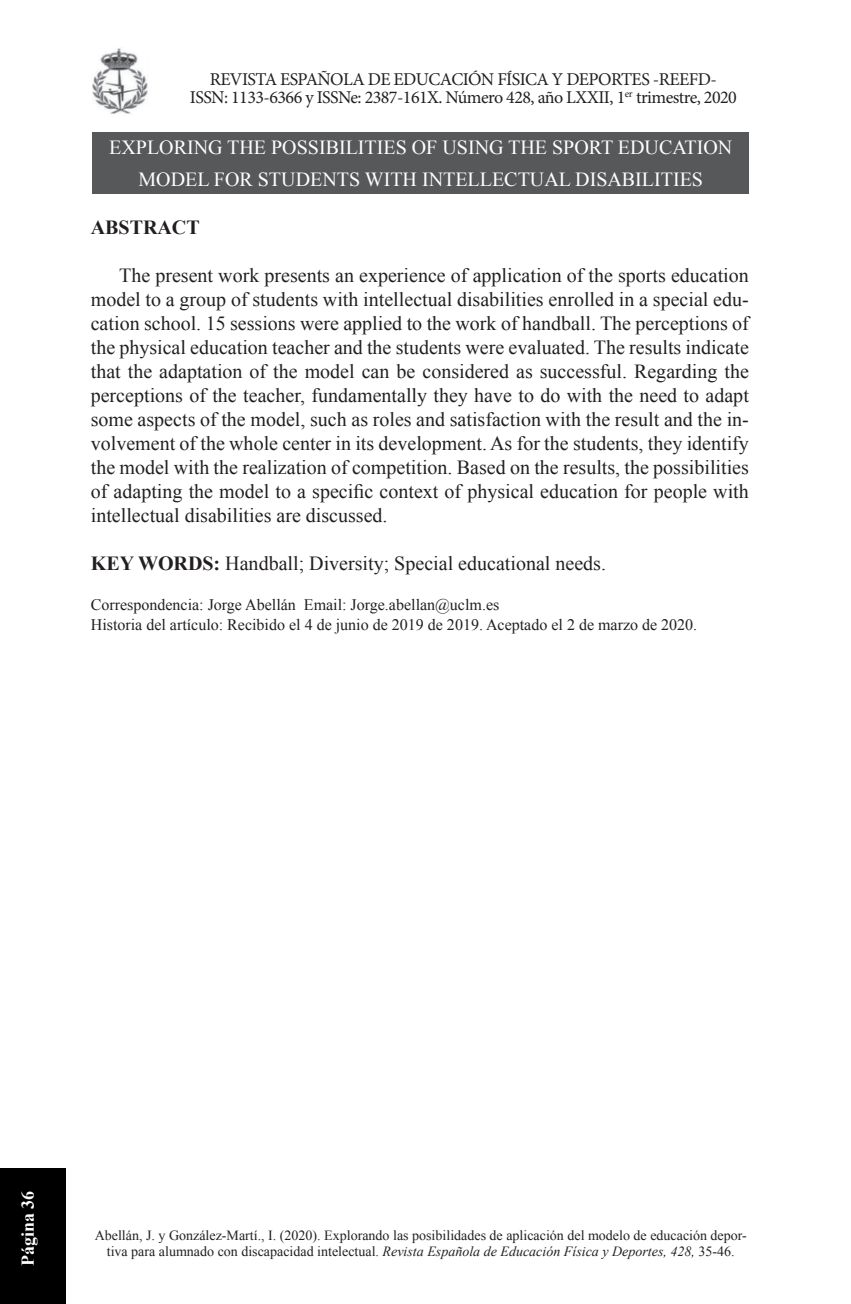
<style>
.page{position:relative;width:851px;height:1304px;background:#fff}
.page>*{position:absolute;margin:0;border:0;box-sizing:border-box;transform-origin:0 0}
.t1{font:20px/24px "Times New Roman";color:#231f20;text-align:justify}
.t2{font:20px "Times New Roman";color:#fff}
.t3{font:700 20px "Times New Roman";color:#231f20}
.t4{font:18px/18px "Minion Pro";letter-spacing:-.03em;color:#231f20;text-align:center}
.t5{font:700 18px "Times New Roman";color:#fff}
.t6{font:16px/20px "Times New Roman";color:#231f20}
.t7{font:14px/16px "Times New Roman";color:#231f20;text-align:center}
.s1{font-weight:700}
.s2{font-style:italic}
</style>
<div class="page">
<div style="left:0;top:1168px;width:66px;height:136px;background:#000"></div>
<img style="left:92px;top:48px;width:56px;height:66px">
<div style="left:93px;top:132px;width:655px;height:62px;background:#57585a"></div>
<p class="t4" style="left:190px;top:70px;width:548px">REVISTA ESPAÑOLA DE EDUCACIÓN FÍSICA Y DEPORTES -REEFD-<br>ISSN: 1133-6366 y ISSNe: 2387-161X. Número 428, año LXXII, 1<sup>er</sup> trimestre, 2020</p>
<p class="t2" style="left:109px;top:134px;width:26px">Exploring</p>
<p class="t2" style="left:227px;top:134px;width:14px">the</p>
<p class="t2" style="left:271px;top:134px;width:12px">possibilities</p>
<p class="t2" style="left:412px;top:134px;width:44px">of using</p>
<p class="t2" style="left:508px;top:134px;width:14px">the</p>
<p class="t2" style="left:552px;top:134px;width:13px">sport</p>
<p class="t2" style="left:617px;top:134px;width:14px">education</p>
<p class="t2" style="left:138px;top:166px;width:16px">model</p>
<p class="t2" style="left:214px;top:166px;width:14px">for</p>
<p class="t2" style="left:258px;top:166px;width:14px">students</p>
<p class="t2" style="left:365px;top:166px;width:14px">with</p>
<p class="t2" style="left:422px;top:166px;width:14px">intellectual</p>
<p class="t2" style="left:575px;top:166px;width:12px">disabilities</p>
<p class="t3" style="left:91px;top:214px;width:110px">ABSTRACT</p>
<p class="t1" style="left:91px;top:263px;width:659px;text-indent:28px">The present work presents an experience of application of the sports education model to a group of students with intellectual disabilities enrolled in a special edu&shy;cation school. 15 sessions were applied to the work of handball. The perceptions of the physical education teacher and the students were evaluated. The results indicate that the adaptation of the model can be considered as successful. Regarding the perceptions of the teacher, fundamentally they have to do with the need to adapt some aspects of the model, such as roles and satisfaction with the result and the in&shy;volvement of the whole center in its development. As for the students, they identify the model with the realization of competition. Based on the results, the possibilities of adapting the model to a specific context of physical education for people with intellectual disabilities are discussed.</p>
<p class="t1" style="left:91px;top:551px;width:516px"><span class="s1">KEY WORDS:</span> Handball; Diversity; Special educational needs.</p>
<p class="t6" style="left:91px;top:595px;width:608px">Correspondencia: Jorge Abellán Email: Jorge.abellan@uclm.es<br>Historia del artículo: Recibido el 4 de junio de 2019 de 2019. Aceptado el 2 de marzo de 2020.</p>
<p class="t5" style="left:15px;top:1266px;width:77px;rotate:-90deg">Página 36</p>
<p class="t7" style="left:95px;top:1227px;width:653px">Abellán, J. y González-Martí., I. (2020). Explorando las posibilidades de aplicación del modelo de educación depor&shy;tiva para alumnado con discapacidad intelectual. <span class="s2">Revista Española de Educación Física y Deportes, 428,</span> 35-46.</p>
</div>
